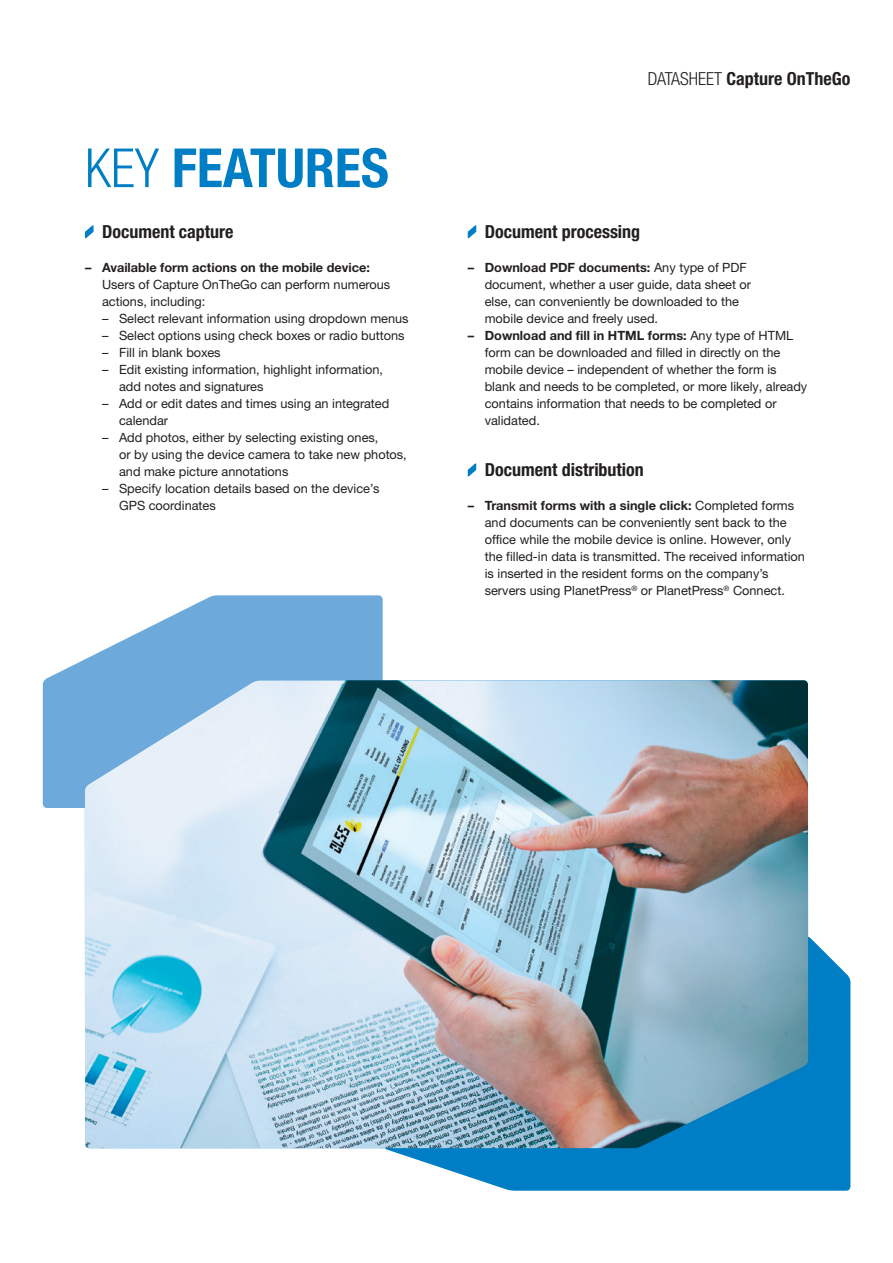
<style>
.page{position:relative;width:893px;height:1263px;background:#fff}
.page>*{position:absolute;margin:0;border:0;box-sizing:border-box;transform-origin:0 0}
.Bro_Inside_HEAD_Bold{font:700 condensed 54px "Helvetica Neue LTW1 G";color:#007ec5}
.Bro_Inside_SUBHEAD_B{font:700 condensed 18px "Helvetica Neue LTW1 G";color:#231f20}
.Bro_Inside_RUBRIC_Bo{font:700 condensed 18px "Helvetica Neue LTW1 G";color:#231f20}
.Bro_Inside_COPY_BULL{font:12.75px/17px "Helvetica Neue LTW1 G";color:#231f20}
.s1{font-weight:300}
.s2{font-weight:700}
</style>
<div class="page">
<svg style="left:383px;top:935px;width:467px;height:256px;background:#208ecc"></svg>
<svg style="left:85px;top:225px;width:9px;height:14px"></svg>
<svg style="left:467px;top:225px;width:10px;height:14px"></svg>
<svg style="left:467px;top:463px;width:10px;height:14px"></svg>
<svg style="left:43px;top:595px;width:340px;height:213px;fill:#6da9db"></svg>
<img style="left:85px;top:680px;width:723px;height:468px">
<p class="Bro_Inside_HEAD_Bold" style="left:85px;top:136px;width:305px"><span class="s1">KEY</span> FEATURES</p>
<p class="Bro_Inside_SUBHEAD_B" style="left:102px;top:221px;width:133px">Document capture</p>
<p class="Bro_Inside_COPY_BULL" style="left:102px;top:259px;width:290px;text-indent:-17px"><span class="s2">– Available form actions on the mobile device:<br></span>Users of Capture OnTheGo can perform numerous actions, including:</p>
<p class="Bro_Inside_COPY_BULL" style="left:102px;top:310px;width:308px">– Select relevant information using dropdown menus</p>
<p class="Bro_Inside_COPY_BULL" style="left:102px;top:327px;width:304px">– Select options using check boxes or radio buttons</p>
<p class="Bro_Inside_COPY_BULL" style="left:102px;top:344px;width:120px">– Fill in blank boxes</p>
<p class="Bro_Inside_COPY_BULL" style="left:102px;top:361px;width:283px">– Edit existing information, highlight information,</p>
<p class="Bro_Inside_COPY_BULL" style="left:119px;top:378px;width:146px">add notes and signatures</p>
<p class="Bro_Inside_COPY_BULL" style="left:119px;top:395px;width:272px;text-indent:-17px">– Add or edit dates and times using an integrated calendar</p>
<p class="Bro_Inside_COPY_BULL" style="left:119px;top:429px;width:289px;text-indent:-17px">– Add photos, either by selecting existing ones,<br>or by using the device camera to take new photos, and make picture annotations</p>
<p class="Bro_Inside_COPY_BULL" style="left:119px;top:480px;width:262px;text-indent:-17px">– Specify location details based on the device’s<br>GPS coordinates</p>
<p class="Bro_Inside_RUBRIC_Bo" style="left:648px;top:68px;width:204px"><span class="s1">DATASHEET</span> Capture OnTheGo</p>
<p class="Bro_Inside_SUBHEAD_B" style="left:485px;top:221px;width:157px">Document processing</p>
<p class="Bro_Inside_COPY_BULL" style="left:485px;top:259px;width:268px;text-indent:-17px"><span class="s2">– Download PDF documents:</span> Any type of PDF document, whether a user guide, data sheet or else, can conveniently be downloaded to the mobile device and freely used.</p>
<p class="Bro_Inside_COPY_BULL" style="left:485px;top:327px;width:324px;text-indent:-17px"><span class="s2">– Download and fill in HTML forms:</span> Any type of HTML form can be downloaded and filled in directly on the mobile device – independent of whether the form is blank and needs to be completed, or more likely, already contains information that needs to be completed or validated.</p>
<p class="Bro_Inside_SUBHEAD_B" style="left:485px;top:459px;width:161px">Document distribution</p>
<p class="Bro_Inside_COPY_BULL" style="left:485px;top:497px;width:322px;text-indent:-17px"><span class="s2">– Transmit forms with a single click:</span> Completed forms and documents can be conveniently sent back to the office while the mobile device is online. However, only the filled-in data is transmitted. The received information is inserted in the resident forms on the company’s servers using PlanetPress<sup>®</sup> or PlanetPress<sup>®</sup> Connect.</p>
</div>
